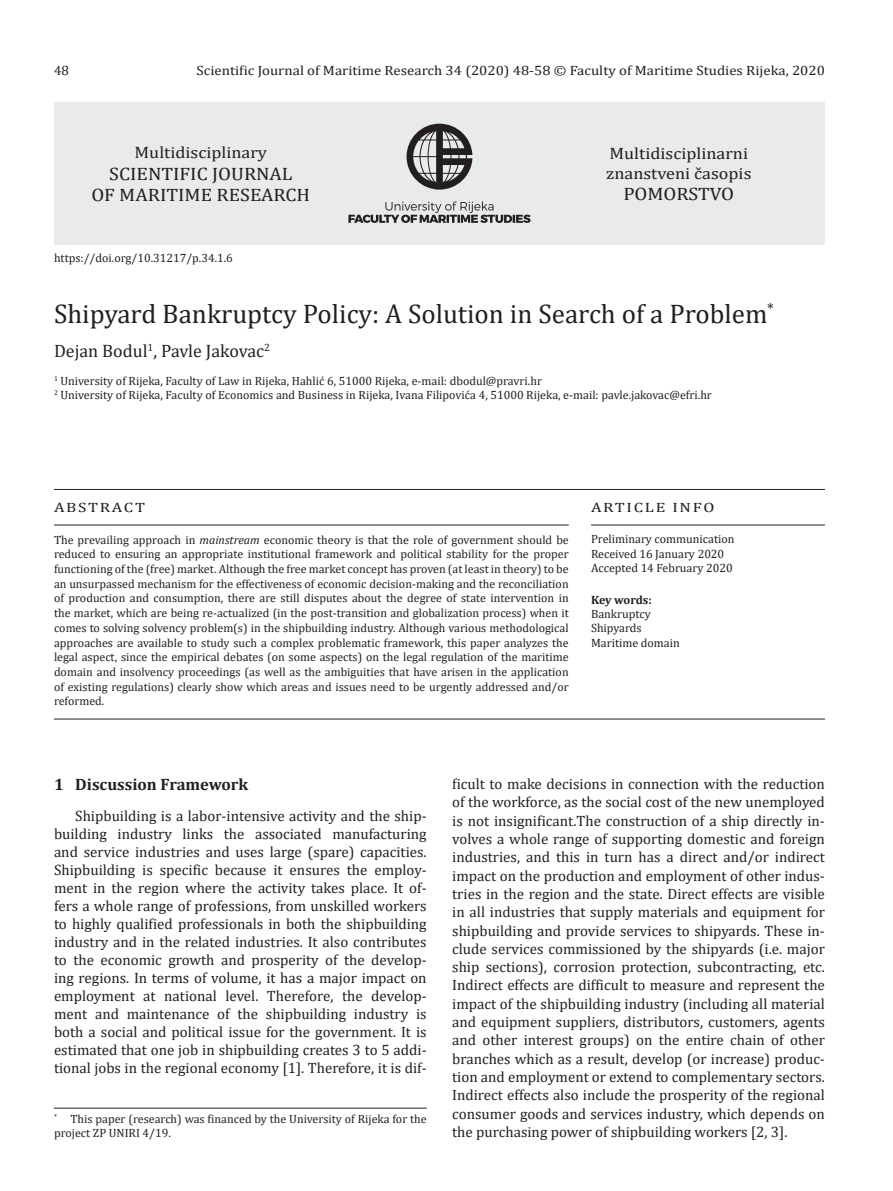
<style>
.page{position:relative;width:893px;height:1191px;background:#fff}
.page>*{position:absolute;margin:0;border:0;box-sizing:border-box;transform-origin:0 0}
.naslov_1{font:27px "Cambria";color:#231f20}
.autor{font:18px/21.6px "Cambria";color:#231f20;text-align:center;scale:1.1 1}
.autor-2{font:18px "Cambria";color:#231f20}
.t1{font:16.5px/19.8px "Cambria";color:#231f20;scale:1.1 1}
.naslov_2{font:700 16.5px "Cambria";color:#231f20}
.fusnota{font:15px/18.3px "Cambria";color:#231f20;text-align:justify}
.osnovni_tekst{font:15px/18px "Cambria";color:#231f20;text-align:justify}
.article_info{font:13.5px "Cambria";color:#231f20;scale:1.1 1}
.article_info-2{font:13.5px "Cambria";letter-spacing:.1em;color:#231f20;scale:1.25 1}
.article_info-3{font:13.5px "Cambria";color:#231f20}
.abstract{font:12px/14.7px "Cambria";color:#231f20;text-align:justify}
.adresa{font:12px "Cambria";color:#231f20}
.fusnota-2{font:12px/14.4px "Cambria";color:#231f20}
.key_words{font:12px/14.4px "Cambria";color:#231f20}
.doi{font:12px "Cambria";color:#231f20}
.s1{font-style:italic}
.s2{font-weight:700}
</style>
<div class="page">
<div style="left:54px;top:102px;width:771px;height:142px;background:#e9eaeb"></div>
<svg style="left:348px;top:201px;width:182px;height:22px"></svg>
<svg style="left:407px;top:124px;width:65px;height:66px"></svg>
<hr style="left:591px;top:524px;width:234px;height:1px;background:#231f20">
<hr style="left:54px;top:524px;width:515px;height:1px;background:#231f20">
<hr style="left:54px;top:489px;width:771px;height:1px;background:#231f20">
<hr style="left:54px;top:718px;width:771px;height:1px;background:#231f20">
<hr style="left:54px;top:1107px;width:373px;height:1px;background:#231f20">
<p class="article_info-3" style="left:54px;top:62px;width:16px">48</p>
<p class="article_info" style="left:196px;top:62px;width:573px">Scientific Journal of Maritime Research 34 (2020) 48-58 © Faculty of Maritime Studies Rijeka, 2020</p>
<p class="t1" style="left:135px;top:142px;width:122px">Multidisciplinary</p>
<p class="autor" style="left:91px;top:163px;width:200px">SCIENTIFIC JOURNAL<br>OF MARITIME RESEARCH</p>
<p class="doi" style="left:54px;top:251px;width:180px">https://doi.org/10.31217/p.34.1.6</p>
<p class="t1" style="left:606px;top:143px;width:134px">Multidisciplinarni znanstveni časopis</p>
<p class="autor" style="left:623px;top:183px;width:102px">POMORSTVO</p>
<p class="naslov_1" style="left:54px;top:298px;width:721px">Shipyard Bankruptcy Policy: A Solution in Search of a Problem<sup>*</sup></p>
<p class="autor-2" style="left:54px;top:341px;width:217px">Dejan Bodul<sup>1</sup>, Pavle Jakovac<sup>2</sup></p>
<p class="adresa" style="left:54px;top:373px;width:489px"><sup>1</sup> University of Rijeka, Faculty of Law in Rijeka, Hahlić 6, 51000 Rijeka, e-mail: dbodul@pravri.hr</p>
<p class="adresa" style="left:54px;top:388px;width:659px"><sup>2</sup> University of Rijeka, Faculty of Economics and Business in Rijeka, Ivana Filipovića 4, 51000 Rijeka, e-mail: pavle.jakovac@efri.hr</p>
<p class="article_info-2" style="left:54px;top:499px;width:74px">ABSTRACT</p>
<p class="abstract" style="left:54px;top:532px;width:516px">The prevailing approach in <span class="s1">mainstream</span> economic theory is that the role of government should be reduced to ensuring an appropriate institutional framework and political stability for the proper functioning of the (free) market. Although the free market concept has proven (at least in theory) to be an unsurpassed mechanism for the effectiveness of economic decision-making and the reconciliation of production and consumption, there are still disputes about the degree of state intervention in the market, which are being re-actualized (in the post-transition and globalization process) when it comes to solving solvency problem(s) in the shipbuilding industry. Although various methodological approaches are available to study such a complex problematic framework, this paper analyzes the legal aspect, since the empirical debates (on some aspects) on the legal regulation of the maritime domain and insolvency proceedings (as well as the ambiguities that have arisen in the application of existing regulations) clearly show which areas and issues need to be urgently addressed and/or reformed.</p>
<p class="article_info-2" style="left:591px;top:499px;width:100px">ARTICLE INFO</p>
<p class="adresa" style="left:591px;top:532px;width:145px">Preliminary communication</p>
<p class="adresa" style="left:591px;top:546px;width:135px">Received 16 January 2020</p>
<p class="adresa" style="left:591px;top:561px;width:143px">Accepted 14 February 2020</p>
<p class="key_words" style="left:591px;top:592px;width:90px"><span class="s2">Key words:<br></span>Bankruptcy<br>Shipyards<br>Maritime domain</p>
<p class="naslov_2" style="left:54px;top:773px;width:200px">1 Discussion Framework<sup>*</sup></p>
<p class="osnovni_tekst" style="left:54px;top:806px;width:374px;text-indent:21px">Shipbuilding is a labor-intensive activity and the ship&shy;building industry links the associated manufacturing and service industries and uses large (spare) capacities.<br>Shipbuilding is specific because it ensures the employ&shy;ment in the region where the activity takes place. It of&shy;fers a whole range of professions, from unskilled workers to highly qualified professionals in both the shipbuilding industry and in the related industries. It also contributes to the economic growth and prosperity of the develop&shy;ing regions. In terms of volume, it has a major impact on employment at national level. Therefore, the develop&shy;ment and maintenance of the shipbuilding industry is both a social and political issue for the government. It is estimated that one job in shipbuilding creates 3 to 5 addi&shy;tional jobs in the regional economy [1]. Therefore, it is dif-</p>
<p class="fusnota-2" style="left:54px;top:1111px;width:374px"><sup>*</sup> This paper (research) was financed by the University of Rijeka for the project ZP UNIRI 4/19.</p>
<p class="fusnota" style="left:452px;top:774px;width:374px">ficult to make decisions in connection with the reduction of the workforce, as the social cost of the new unemployed is not insignificant.The construction of a ship directly in&shy;volves a whole range of supporting domestic and foreign industries, and this in turn has a direct and/or indirect impact on the production and employment of other indus&shy;tries in the region and the state. Direct effects are visible in all industries that supply materials and equipment for shipbuilding and provide services to shipyards. These in&shy;clude services commissioned by the shipyards (i.e. major ship sections), corrosion protection, subcontracting, etc.<br>Indirect effects are difficult to measure and represent the impact of the shipbuilding industry (including all material and equipment suppliers, distributors, customers, agents and other interest groups) on the entire chain of other branches which as a result, develop (or increase) produc&shy;tion and employment or extend to complementary sectors.<br>Indirect effects also include the prosperity of the regional consumer goods and services industry, which depends on the purchasing power of shipbuilding workers [2, 3].</p>
</div>
